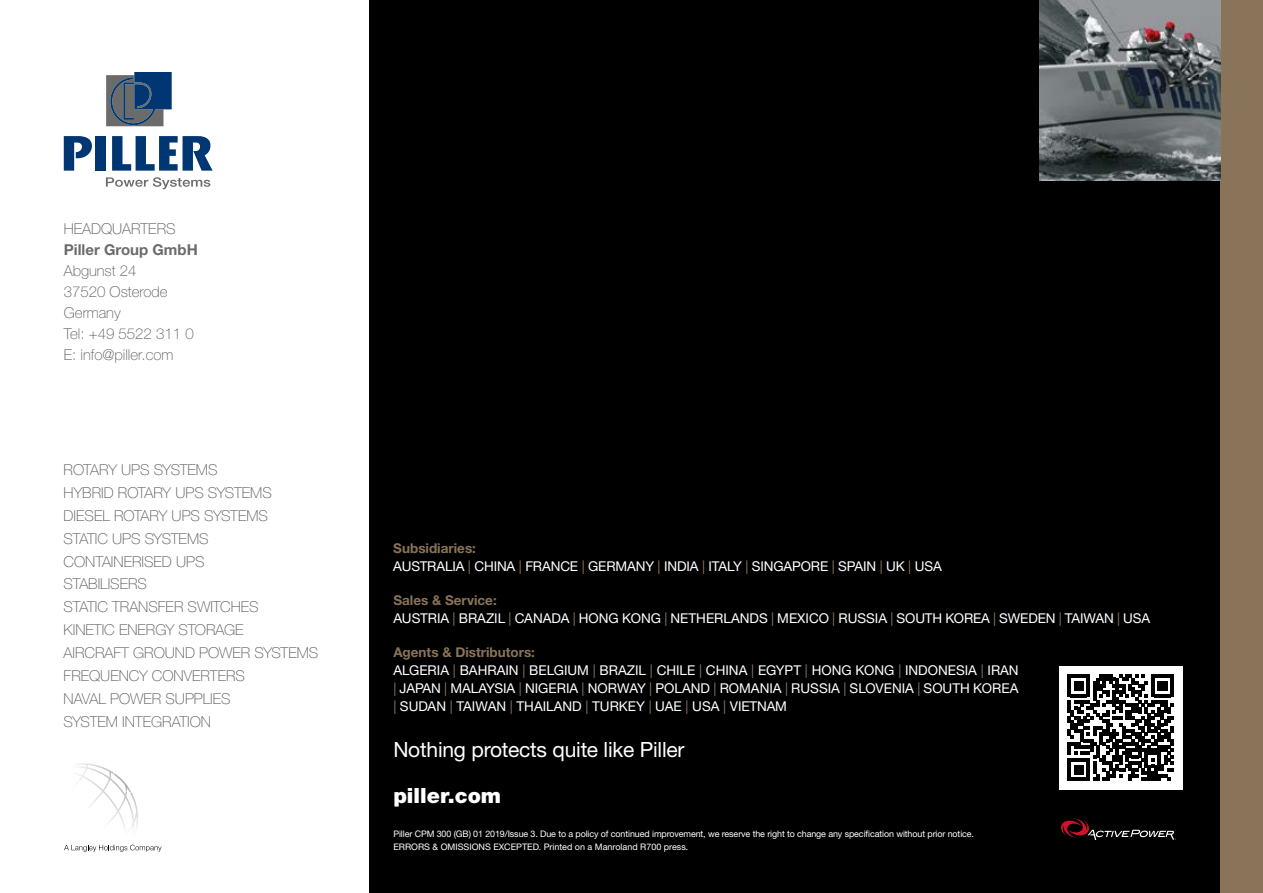
<style>
.page{position:relative;width:1263px;height:893px;background:#fff}
.page>*{position:absolute;margin:0;border:0;box-sizing:border-box;transform-origin:0 0}
.t1{font:21px "Helvetica Neue LTW1 G";letter-spacing:-.01em;color:#fff}
.t2{font:900 21px "Helvetica Neue LTW1 G";color:#fff}
.t3{font:100 15px/22.8px "Helvetica Neue LTW1 G";color:#575756}
.t4{font:700 15px "Helvetica Neue LTW1 G";color:#6b6b6a}
.t5{font:13.5px/18px "Helvetica Neue LTW1 G";color:#fff}
.t6{font:9px/13.5px "Helvetica Neue LTW1 G";letter-spacing:-.01em;color:#fff}
.s1{font-weight:700;color:#8a7459}
.s2{color:#8a7459}
</style>
<div class="page">
<div style="left:370px;top:0;width:893px;height:893px;background:#000"></div>
<div style="left:1220px;top:0;width:43px;height:893px;background:#8a7459"></div>
<img style="left:1040px;top:0;width:180px;height:181px">
<img style="left:66px;top:763px;width:72px;height:82px">
<svg style="left:64px;top:845px;width:98px;height:7px"></svg>
<svg style="left:64px;top:136px;width:28px;height:35px"></svg>
<div style="left:96px;top:136px;width:10px;height:35px;background:#003671"></div>
<svg style="left:112px;top:136px;width:101px;height:35px"></svg>
<svg style="left:106px;top:177px;width:104px;height:12px"></svg>
<svg style="left:106px;top:72px;width:66px;height:54px;background:#47607a"></svg>
<svg style="left:1061px;top:818px;width:115px;height:22px"></svg>
<div style="left:1059px;top:666px;width:123px;height:123px;background:#fff"></div>
<svg style="left:1067px;top:675px;width:106px;height:106px"></svg>
<p class="t3" style="left:64px;top:217px;width:113px">HEADQUARTERS</p>
<p class="t4" style="left:64px;top:240px;width:135px">Piller Group GmbH</p>
<p class="t3" style="left:64px;top:260px;width:131px;line-height:21px">Abgunst 24<br>37520 Osterode<br>Germany<br>Tel: +49 5522 311 0<br>E: info@piller.com</p>
<p class="t3" style="left:64px;top:458px;width:256px">ROTARY UPS SYSTEMS<br>HYBRID ROTARY UPS SYSTEMS<br>DIESEL ROTARY UPS SYSTEMS<br>STATIC UPS SYSTEMS<br>CONTAINERISED UPS<br>STABILISERS<br>STATIC TRANSFER SWITCHES<br>KINETIC ENERGY STORAGE<br>AIRCRAFT GROUND POWER SYSTEMS<br>FREQUENCY CONVERTERS<br>NAVAL POWER SUPPLIES<br>SYSTEM INTEGRATION</p>
<p class="t5" style="left:393px;top:539px;width:550px"><span class="s1">Subsidiaries:<br></span>AUSTRALIA <span class="s2">|</span> CHINA <span class="s2">|</span> FRANCE <span class="s2">|</span> GERMANY <span class="s2">|</span> INDIA <span class="s2">|</span> ITALY <span class="s2">|</span> SINGAPORE <span class="s2">|</span> SPAIN <span class="s2">|</span> UK <span class="s2">|</span> USA</p>
<p class="t5" style="left:393px;top:591px;width:758px"><span class="s1">Sales &amp; Service:<br></span>AUSTRIA <span class="s2">|</span> BRAZIL <span class="s2">|</span> CANADA <span class="s2">|</span> HONG KONG <span class="s2">|</span> NETHERLANDS <span class="s2">|</span> MEXICO <span class="s2">|</span> RUSSIA <span class="s2">|</span> SOUTH KOREA <span class="s2">|</span> SWEDEN <span class="s2">|</span> TAIWAN <span class="s2">|</span> USA</p>
<p class="t5" style="left:393px;top:643px;width:627px"><span class="s1">Agents &amp; Distributors:<br></span>ALGERIA <span class="s2">|</span> BAHRAIN <span class="s2">|</span> BELGIUM <span class="s2">|</span> BRAZIL <span class="s2">|</span> CHILE <span class="s2">|</span> CHINA <span class="s2">|</span> EGYPT <span class="s2">|</span> HONG KONG <span class="s2">|</span> INDONESIA <span class="s2">|</span> IRAN <span class="s2">|</span> JAPAN <span class="s2">|</span> MALAYSIA <span class="s2">|</span> NIGERIA <span class="s2">|</span> NORWAY <span class="s2">|</span> POLAND <span class="s2">|</span> ROMANIA <span class="s2">|</span> RUSSIA <span class="s2">|</span> SLOVENIA <span class="s2">|</span> SOUTH KOREA <span class="s2">|</span> SUDAN <span class="s2">|</span> TAIWAN <span class="s2">|</span> THAILAND <span class="s2">|</span> TURKEY <span class="s2">|</span> UAE <span class="s2">|</span> USA <span class="s2">|</span> VIETNAM</p>
<h1 class="t1" style="left:393px;top:737px;width:293px">Nothing protects quite like Piller</h1>
<h1 class="t2" style="left:393px;top:783px;width:109px">piller.com</h1>
<p class="t6" style="left:393px;top:827px;width:582px">Piller CPM 300 (GB) 01 2019/Issue 3. Due to a policy of continued improvement, we reserve the right to change any specification without prior notice.<br>ERRORS &amp; OMISSIONS EXCEPTED. Printed on a Manroland R700 press.</p>
</div>
